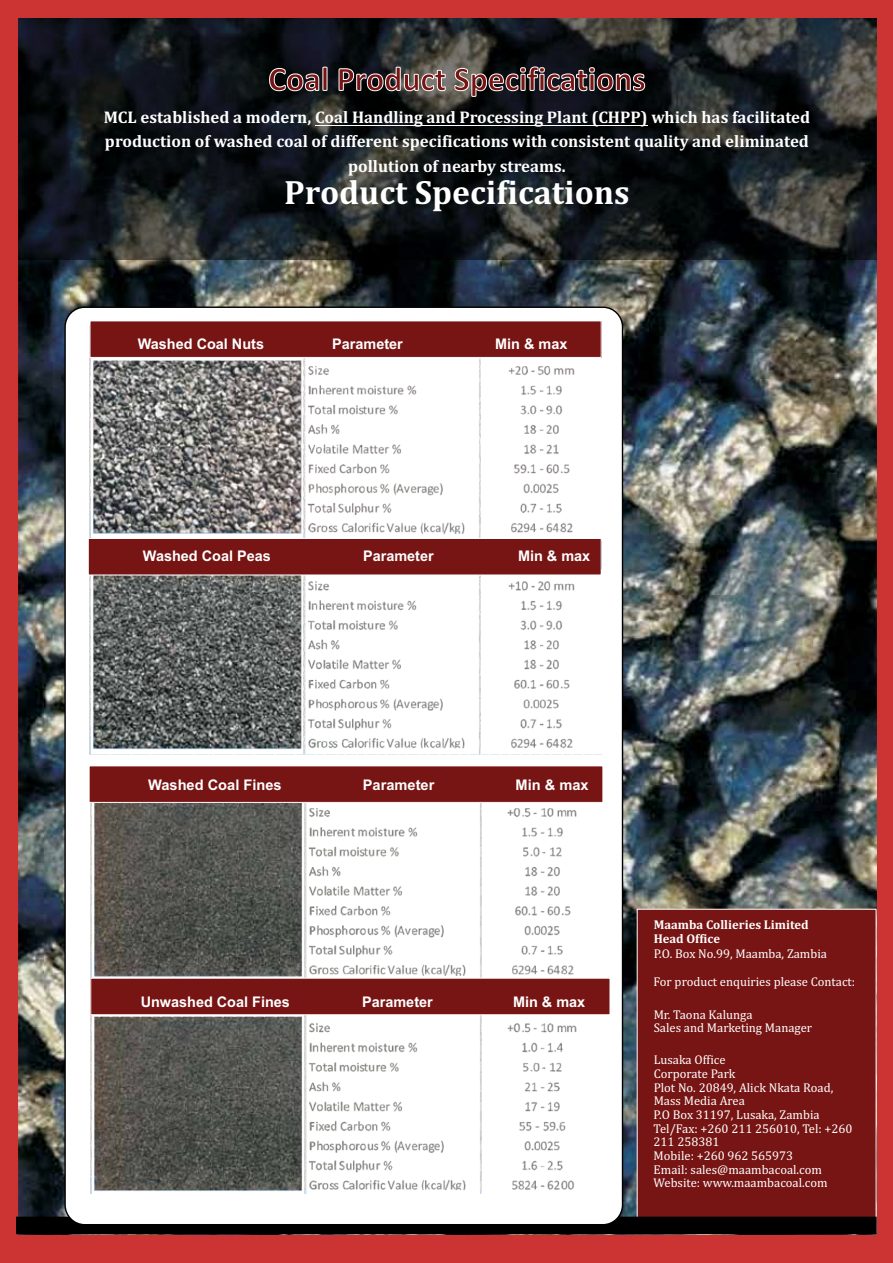
<style>
.page{position:relative;width:893px;height:1263px;background:#cb3433}
.page>*{position:absolute;margin:0;border:0;box-sizing:border-box;transform-origin:0 0}
.t1{font:700 34.2px "Calibri";color:#771514}
.t2{font:700 34.2px "Cambria";color:#fff}
.t3{font:700 17.1px/24.2px "Cambria";color:#fff;text-align:center}
.t4{font:700 14.7px "Arial";color:#fff}
.t5{font:12.75px/13.6px "Cambria";color:#fff}
.t6{font:700 12.75px/14.4px "Cambria";color:#fff}
</style>
<div class="page">
<img style="left:18px;top:260px;width:858px;height:975px">
<div style="left:18px;top:18px;width:858px;height:242px;background:#000;opacity:.5"></div>
<div style="left:637px;top:909px;width:239px;height:323px;background:#771514"></div>
<div style="left:16px;top:1217px;width:860px;height:17px;background:#000"></div>
<div style="left:65px;top:307px;width:557px;height:918px;background:#fff;border-radius:20px"></div>
<img style="left:89px;top:326px;width:486px;height:428px">
<img style="left:91px;top:802px;width:511px;height:391px">
<svg style="left:269px;top:67px;width:58px;height:24px"></svg>
<svg style="left:339px;top:67px;width:107px;height:24px;background:#5c5d5c"></svg>
<svg style="left:455px;top:67px;width:190px;height:30px;background:#3f4144"></svg>
<hr style="left:315px;top:125px;width:333px;height:1px;background:#fff">
<div style="left:90px;top:321px;width:511px;height:36px;background:#771514"></div>
<div style="left:90px;top:321px;width:511px;height:37px;border:1px solid #fff"></div>
<div style="left:88px;top:538px;width:513px;height:37px;background:#771514"></div>
<div style="left:88px;top:538px;width:513px;height:37px;border:1px solid #fff"></div>
<div style="left:89px;top:766px;width:514px;height:36px;background:#771514"></div>
<div style="left:91px;top:978px;width:519px;height:37px;background:#771514"></div>
<div style="left:91px;top:978px;width:519px;height:37px;border:1px solid #fff"></div>
<h1 class="t1" style="left:268px;top:58px;width:379px">Coal Product Specifications</h1>
<h2 class="t3" style="left:104px;top:105px;width:708px">MCL established a modern, Coal Handling and Processing Plant (CHPP) which has facilitated production of washed coal of different specifications with consistent quality and eliminated pollution of nearby streams.</h2>
<h1 class="t2" style="left:284px;top:172px;width:347px">Product Specifications</h1>
<p class="t4" style="left:138px;top:334px;width:128px">Washed Coal Nuts</p>
<p class="t4" style="left:332px;top:334px;width:72px">Parameter</p>
<p class="t4" style="left:495px;top:334px;width:74px">Min &amp; max</p>
<p class="t4" style="left:143px;top:546px;width:129px">Washed Coal Peas</p>
<p class="t4" style="left:363px;top:546px;width:72px">Parameter</p>
<p class="t4" style="left:518px;top:546px;width:74px">Min &amp; max</p>
<p class="t4" style="left:148px;top:775px;width:135px">Washed Coal Fines</p>
<p class="t4" style="left:363px;top:775px;width:73px">Parameter</p>
<p class="t4" style="left:516px;top:775px;width:75px">Min &amp; max</p>
<p class="t4" style="left:141px;top:991px;width:151px">Unwashed Coal Fines</p>
<p class="t4" style="left:362px;top:991px;width:72px">Parameter</p>
<p class="t4" style="left:513px;top:991px;width:74px">Min &amp; max</p>
<p class="t6" style="left:654px;top:917px;width:157px">Maamba Collieries Limited<br>Head Office</p>
<p class="t5" style="left:654px;top:946px;width:175px">P.O. Box No.99, Maamba, Zambia</p>
<p class="t5" style="left:654px;top:975px;width:203px">For product enquiries please Contact:</p>
<p class="t5" style="left:654px;top:1007px;width:160px">Mr. Taona Kalunga<br>Sales and Marketing Manager</p>
<p class="t5" style="left:654px;top:1053px;width:200px">Lusaka Office<br>Corporate Park<br>Plot No. 20849, Alick Nkata Road,<br>Mass Media Area<br>P.O Box 31197, Lusaka, Zambia<br>Tel/Fax: +260 211 256010, Tel: +260<br>211 258381<br>Mobile: +260 962 565973<br>Email: sales@maambacoal.com<br>Website: www.maambacoal.com</p>
</div>
